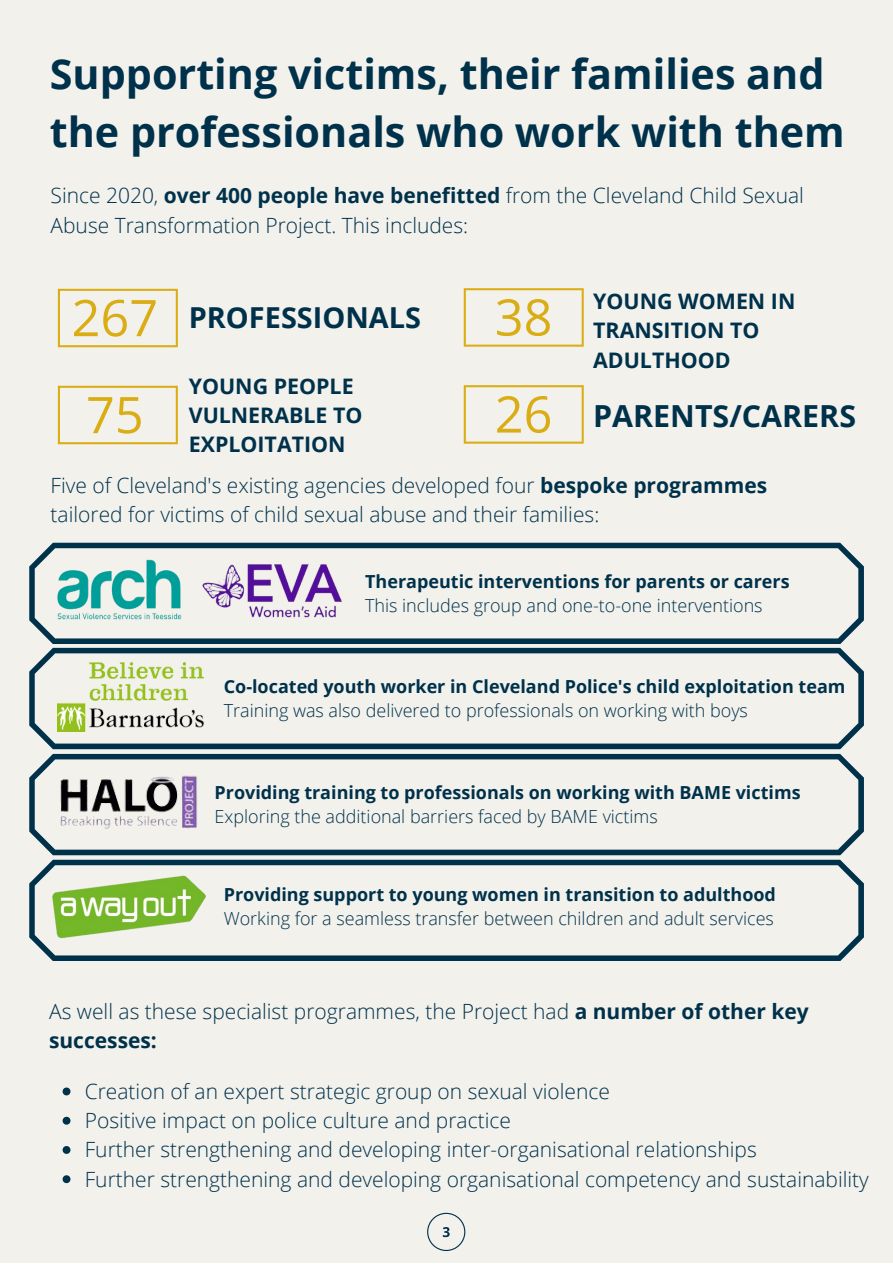
<style>
.page{position:relative;width:893px;height:1264px;background:#fff}
.page>*{position:absolute;margin:0;border:0;box-sizing:border-box;transform-origin:0 0}
.t1{font:50.4px/96.9px "Open Sans";color:#dbad15}
.t2{font:700 41.25px/57.3px "Open Sans";color:#00314b}
.t3{font:700 30.3px "Open Sans";color:#00314b}
.t4{font:700 28.95px "Open Sans";color:#00314b}
.t5{font:700 21.45px/29.2px "Open Sans";color:#00314b}
.t6{font:300 21px/29.2px "Open Sans";color:#00314b}
.t7{font:700 18px "Open Sans";color:#00314b}
.t8{font:300 18px "Open Sans";color:#00314b}
.s1{font-weight:700}
</style>
<div class="page">
<div style="left:0;top:0;width:892px;height:1262px;background:#f2f1ec"></div>
<svg style="left:29px;top:648px;width:834px;height:101px"></svg>
<img style="left:58px;top:662px;width:146px;height:69px">
<svg style="left:29px;top:754px;width:834px;height:101px"></svg>
<img style="left:58px;top:769px;width:141px;height:71px">
<svg style="left:29px;top:859px;width:834px;height:101px"></svg>
<img style="left:49px;top:859px;width:159px;height:94px">
<svg style="left:427px;top:1212px;width:38px;height:38px"></svg>
<svg style="left:29px;top:542px;width:834px;height:102px"></svg>
<svg style="left:58px;top:289px;width:120px;height:58px"></svg>
<svg style="left:63px;top:1087px;width:7px;height:8px"></svg>
<svg style="left:63px;top:1116px;width:7px;height:8px"></svg>
<svg style="left:63px;top:1146px;width:7px;height:7px"></svg>
<svg style="left:63px;top:1175px;width:7px;height:8px"></svg>
<svg style="left:58px;top:386px;width:120px;height:58px"></svg>
<svg style="left:463px;top:288px;width:120px;height:59px"></svg>
<svg style="left:463px;top:385px;width:120px;height:58px"></svg>
<h2 class="t2" style="left:50px;top:45px;width:796px">Supporting victims, their families and the professionals who work with them</h2>
<p class="t6" style="left:51px;top:180px;width:754px">Since 2020, <span class="s1">over 400 people have benefitted</span> from the Cleveland Child Sexual<br>Abuse Transformation Project. This includes:</p>
<h1 class="t1" style="left:72px;top:268px;width:88px">267<br>75</h1>
<p class="t5" style="left:593px;top:286px;width:204px">YOUNG WOMEN IN<br>TRANSITION TO<br>ADULTHOOD</p>
<h1 class="t1" style="left:494px;top:267px;width:59px">38<br>26</h1>
<h3 class="t4" style="left:189px;top:297px;width:234px">PROFESSIONALS</h3>
<p class="t5" style="left:189px;top:371px;width:175px">YOUNG PEOPLE<br>VULNERABLE TO<br>EXPLOITATION</p>
<h3 class="t3" style="left:593px;top:394px;width:264px">PARENTS/CARERS</h3>
<p class="t6" style="left:51px;top:470px;width:718px">Five of Cleveland's existing agencies developed four <span class="s1">bespoke programmes </span>tailored for victims of child sexual abuse and their families:</p>
<p class="t7" style="left:365px;top:568px;width:426px">Therapeutic interventions for parents or carers</p>
<p class="t8" style="left:365px;top:593px;width:399px">This includes group and one-to-one interventions</p>
<p class="t7" style="left:224px;top:673px;width:623px">Co-located youth worker in Cleveland Police's child exploitation team</p>
<p class="t8" style="left:224px;top:698px;width:525px">Training was also delivered to professionals on working with boys</p>
<p class="t7" style="left:214px;top:779px;width:587px">Providing training to professionals on working with BAME victims</p>
<p class="t8" style="left:214px;top:804px;width:445px">Exploring the additional barriers faced by BAME victims</p>
<p class="t7" style="left:224px;top:881px;width:553px">Providing support to young women in transition to adulthood</p>
<p class="t8" style="left:224px;top:906px;width:551px">Working for a seamless transfer between children and adult services</p>
<p class="t6" style="left:49px;top:995px;width:761px">As well as these specialist programmes, the Project had <span class="s1">a number of other key successes:</span></p>
<p class="t6" style="left:85px;top:1075px;width:785px">Creation of an expert strategic group on sexual violence<br>Positive impact on police culture and practice<br>Further strengthening and developing inter-organisational relationships<br>Further strengthening and developing organisational competency and sustainability</p>
</div>
